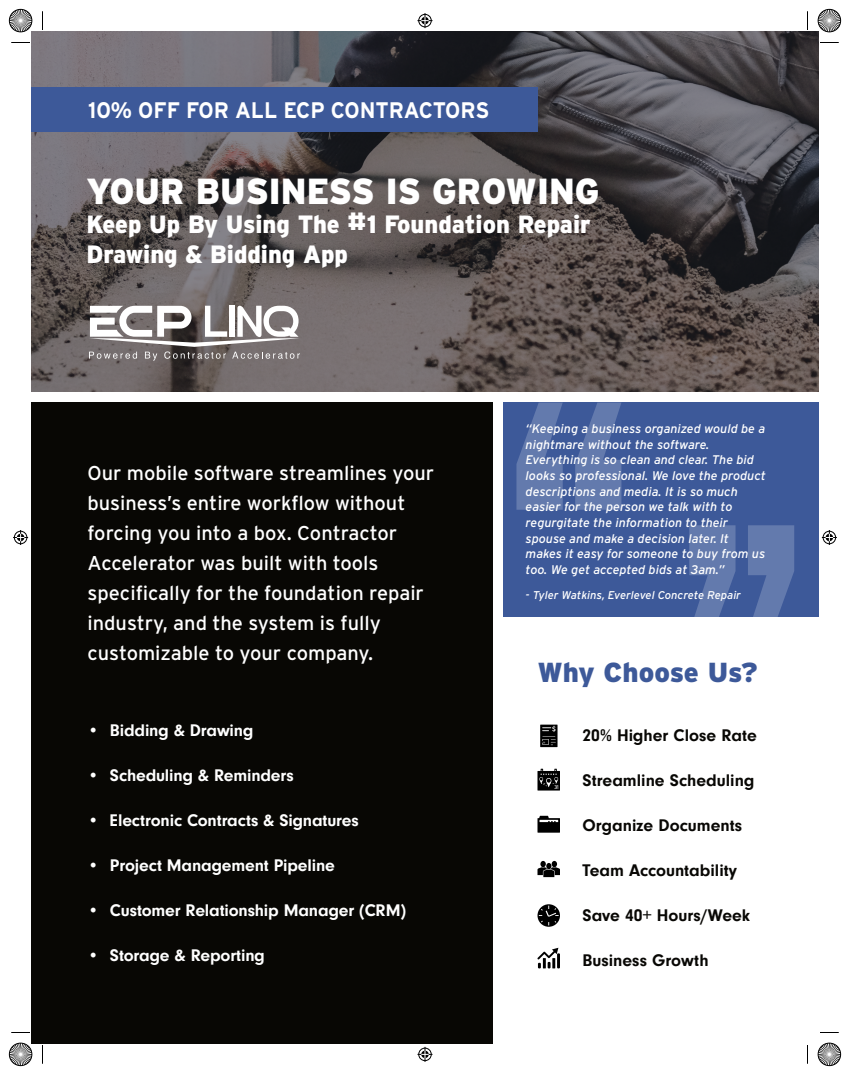
<style>
.page{position:relative;width:850px;height:1075px;background:#fff}
.page>*{position:absolute;margin:0;border:0;box-sizing:border-box;transform-origin:0 0}
.t1{font:462.5px "Archivo Narrow";color:rgb(255 255 255/.2)}
.t2{font:900 36.25px "Interstate";color:#fff;scale:.94 1}
.t3{font:900 27.5px "Interstate";letter-spacing:-.01em;color:#3d5999}
.t4{font:900 25px/29.4px "Interstate";color:#fff;scale:.94 1}
.t5{font:700 22.5px "Interstate";color:#fff;scale:.94 1}
.t6{font:20px/30px "Interstate";color:#fff}
.t7{font:700 17.5px "Neuzeit Gro";letter-spacing:-.01em;color:#fff}
.t8{font:700 17.5px "Neuzeit Gro";color:#080704}
.t9{font:italic 12.5px/15.6px "Interstate";color:#fff}
.t10{font:italic 11.25px "Interstate";color:#fff}
</style>
<div class="page">
<img style="left:31px;top:31px;width:788px;height:360px">
<div style="left:31px;top:88px;width:507px;height:44px;background:#3d5999"></div>
<div style="left:31px;top:402px;width:461px;height:642px;background:#080704"></div>
<div style="left:504px;top:402px;width:315px;height:215px;background:#3d5999"></div>
<svg style="left:89px;top:306px;width:211px;height:55px"></svg>
<svg style="left:538px;top:769px;width:22px;height:22px"></svg>
<svg style="left:540px;top:725px;width:18px;height:22px"></svg>
<svg style="left:538px;top:816px;width:22px;height:17px"></svg>
<svg style="left:538px;top:861px;width:22px;height:16px"></svg>
<svg style="left:538px;top:904px;width:22px;height:23px"></svg>
<svg style="left:538px;top:948px;width:22px;height:20px"></svg>
<svg style="left:13px;top:530px;width:15px;height:15px"></svg>
<svg style="left:822px;top:530px;width:15px;height:15px"></svg>
<svg style="left:418px;top:13px;width:14px;height:15px"></svg>
<svg style="left:418px;top:1047px;width:14px;height:15px"></svg>
<svg style="left:9px;top:9px;width:23px;height:23px"></svg>
<svg style="left:818px;top:9px;width:23px;height:23px"></svg>
<svg style="left:9px;top:1043px;width:23px;height:23px"></svg>
<svg style="left:818px;top:1043px;width:23px;height:23px"></svg>
<svg style="left:11px;top:42px;width:19px;height:1px"></svg>
<svg style="left:42px;top:11px;width:1px;height:19px"></svg>
<svg style="left:807px;top:11px;width:1px;height:19px"></svg>
<svg style="left:820px;top:42px;width:19px;height:1px"></svg>
<svg style="left:11px;top:1032px;width:19px;height:1px"></svg>
<svg style="left:42px;top:1045px;width:1px;height:19px"></svg>
<svg style="left:820px;top:1032px;width:19px;height:1px"></svg>
<svg style="left:807px;top:1045px;width:1px;height:19px"></svg>
<h3 class="t5" style="left:88px;top:100px;width:429px">10% OFF FOR ALL ECP CONTRACTORS</h3>
<h2 class="t2" style="left:86px;top:175px;width:547px">YOUR BUSINESS IS GROWING</h2>
<h3 class="t4" style="left:86px;top:211px;width:538px">Keep Up By Using The #1 Foundation Repair<br>Drawing &amp; Bidding App</h3>
<p class="t6" style="left:88px;top:459px;width:348px">Our mobile software streamlines your business’s entire workflow without forcing you into a box. Contractor Accelerator was built with tools specifically for the foundation repair industry, and the system is fully customizable to your company.</p>
<h3 class="t7" style="left:88px;top:725px;width:167px">• Bidding &amp; Drawing</h3>
<h3 class="t7" style="left:88px;top:770px;width:208px">• Scheduling &amp; Reminders</h3>
<h3 class="t7" style="left:88px;top:815px;width:273px">• Electronic Contracts &amp; Signatures</h3>
<h3 class="t7" style="left:88px;top:860px;width:249px">• Project Management Pipeline</h3>
<h3 class="t7" style="left:88px;top:905px;width:320px">• Customer Relationship Manager (CRM)</h3>
<h3 class="t7" style="left:88px;top:950px;width:179px">• Storage &amp; Reporting</h3>
<h1 class="t1" style="left:506px;top:241px;width:128px">“</h1>
<p class="t9" style="left:526px;top:422px;width:242px">“Keeping a business organized would be a nightmare without the software.<br>Everything is so clean and clear. The bid looks so professional. We love the product descriptions and media. It is so much easier for the person we talk with to regurgitate the information to their spouse and make a decision later. It makes it easy for someone to buy from us too. We get accepted bids at 3am.”</p>
<p class="t10" style="left:526px;top:590px;width:217px">- Tyler Watkins, Everlevel Concrete Repair</p>
<h1 class="t1" style="left:804px;top:794px;width:128px;rotate:-180deg">“</h1>
<h3 class="t3" style="left:538px;top:660px;width:222px">Why Choose Us?</h3>
<h3 class="t8" style="left:582px;top:729px;width:176px">20% Higher Close Rate</h3>
<h3 class="t8" style="left:582px;top:774px;width:173px">Streamline Scheduling</h3>
<h3 class="t8" style="left:582px;top:819px;width:161px">Organize Documents</h3>
<h3 class="t8" style="left:582px;top:864px;width:156px">Team Accountability</h3>
<h3 class="t8" style="left:582px;top:909px;width:169px">Save 40+ Hours/Week</h3>
<h3 class="t8" style="left:582px;top:954px;width:128px">Business Growth</h3>
</div>
